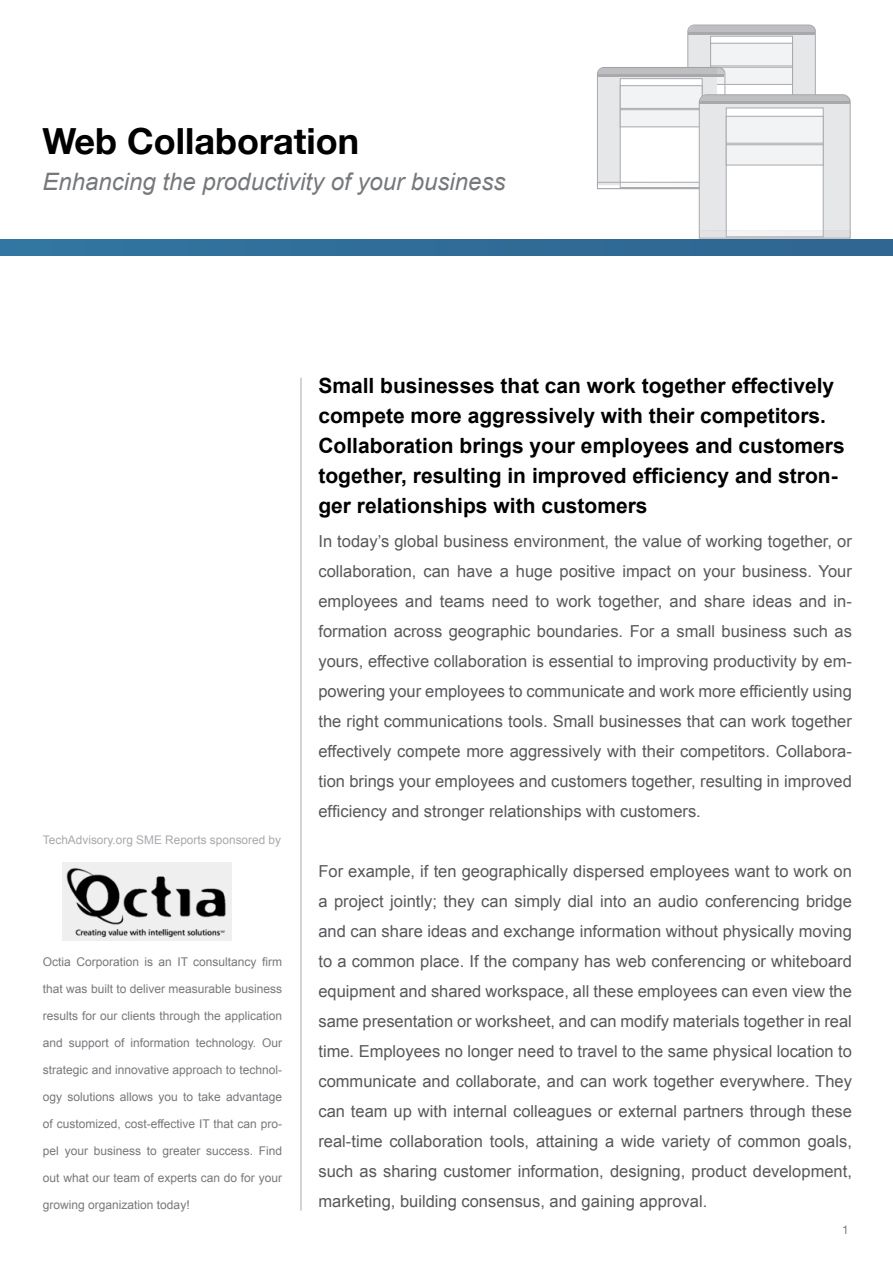
<style>
.page{position:relative;width:893px;height:1263px;background:#fff}
.page>*{position:absolute;margin:0;border:0;box-sizing:border-box;transform-origin:0 0}
.t1{font:700 36px "Helvetica Neue";color:#000}
.t2{font:italic 24px "Arial";color:#76787b}
.t3{font:700 21px/30px "Arial";color:#000}
.t4{font:16.5px/30px "Arial";color:#57585a;text-align:justify}
.t5{font:12px "Arial";color:#76787b}
.t6{font:12px "Helvetica Neue";color:#76787b}
.t7{font:11.85px "Arial";color:#a8a9ad}
</style>
<div class="page">
<div style="left:0;top:240px;width:893px;height:15px;background:#306c98"></div>
<hr style="left:301px;top:378px;width:1px;height:833px;background:#a8a9ad">
<img style="left:63px;top:862px;width:169px;height:79px">
<svg style="left:597px;top:24px;width:254px;height:215px"></svg>
<hr style="left:700px;top:101px;width:150px;height:3px;background:#a8a9ad">
<p class="t1" style="left:43px;top:119px;width:318px">Web Collaboration</p>
<p class="t2" style="left:43px;top:166px;width:464px">Enhancing the productivity of your business</p>
<p class="t3" style="left:318px;top:371px;width:528px">Small businesses that can work together effectively compete more aggressively with their competitors.<br>Collaboration brings your employees and customers together, resulting in improved efficiency and stron&shy;ger relationships with customers</p>
<p class="t7" style="left:43px;top:832px;width:240px">TechAdvisory.org SME Reports sponsored by</p>
<p class="t5" style="left:43px;top:954px;width:241px">Octia Corporation is an IT consultancy firm</p>
<p class="t5" style="left:43px;top:981px;width:241px">that was built to deliver measurable business</p>
<p class="t5" style="left:43px;top:1008px;width:241px">results for our clients through the application</p>
<p class="t5" style="left:43px;top:1035px;width:241px">and support of information technology. Our</p>
<p class="t5" style="left:43px;top:1062px;width:241px">strategic and innovative approach to technol-</p>
<p class="t5" style="left:43px;top:1089px;width:241px">ogy solutions allows you to take advantage</p>
<p class="t5" style="left:43px;top:1116px;width:241px">of customized, cost-effective IT that can pro-</p>
<p class="t5" style="left:43px;top:1143px;width:241px">pel your business to greater success. Find</p>
<p class="t5" style="left:43px;top:1170px;width:241px">out what our team of experts can do for your</p>
<p class="t5" style="left:43px;top:1197px;width:148px">growing organization today!</p>
<p class="t4" style="left:318px;top:527px;width:535px">In today’s global business environment, the value of working together, or collaboration, can have a huge positive impact on your business. Your employees and teams need to work together, and share ideas and in&shy;formation across geographic boundaries. For a small business such as yours, effective collaboration is essential to improving productivity by em&shy;powering your employees to communicate and work more efficiently using the right communications tools. Small businesses that can work together effectively compete more aggressively with their competitors. Collabora&shy;tion brings your employees and customers together, resulting in improved efficiency and stronger relationships with customers.</p>
<p class="t4" style="left:318px;top:857px;width:535px">For example, if ten geographically dispersed employees want to work on a project jointly; they can simply dial into an audio conferencing bridge and can share ideas and exchange information without physically moving to a common place. If the company has web conferencing or whiteboard equipment and shared workspace, all these employees can even view the same presentation or worksheet, and can modify materials together in real time. Employees no longer need to travel to the same physical location to communicate and collaborate, and can work together everywhere. They can team up with internal colleagues or external partners through these real-time collaboration tools, attaining a wide variety of common goals, such as sharing customer information, designing, product development, marketing, building consensus, and gaining approval.</p>
<p class="t6" style="left:842px;top:1223px;width:8px">1</p>
</div>
